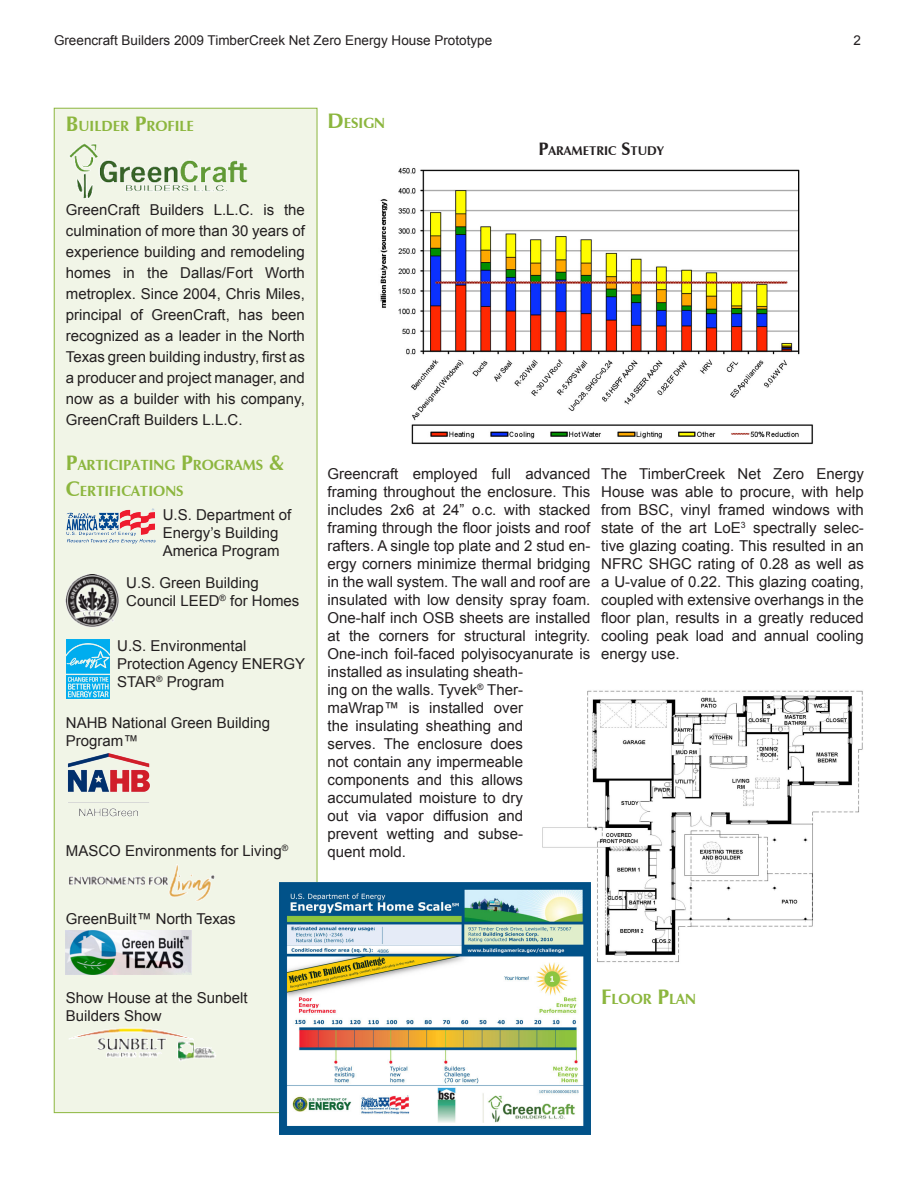
<style>
.page{position:relative;width:918px;height:1188px;background:#fff}
.page>*{position:absolute;margin:0;border:0;box-sizing:border-box;transform-origin:0 0}
.t1{font:15px/18px "Arial";color:#231f20}
.t2{font:700 14.7px/25.2px "Zapf Humanist 601 BT";color:#8cb63e}
.t3{font:13.5px "Arial";color:#231f20}
.t4{font:700 12.6px "Zapf Humanist 601 BT";color:#231f20}
.s1{font-size:21px}
.s2{font-size:18px}
</style>
<div class="page">
<div style="left:54px;top:108px;width:263px;height:1005px;background:#f1f5e7;border:1px solid #8cb63e"></div>
<img style="left:69px;top:143px;width:179px;height:56px">
<img style="left:66px;top:508px;width:90px;height:36px">
<img style="left:66px;top:575px;width:53px;height:52px">
<img style="left:66px;top:640px;width:44px;height:58px">
<img style="left:380px;top:167px;width:433px;height:277px">
<img style="left:542px;top:690px;width:321px;height:274px">
<img style="left:280px;top:882px;width:310px;height:252px">
<img style="left:68px;top:753px;width:82px;height:64px">
<img style="left:69px;top:864px;width:146px;height:37px">
<img style="left:66px;top:930px;width:125px;height:45px">
<img style="left:69px;top:1028px;width:147px;height:33px">
<p class="t3" style="left:54px;top:31px;width:440px">Greencraft Builders 2009 TimberCreek Net Zero Energy House Prototype</p>
<p class="t3" style="left:853px;top:31px;width:9px">2</p>
<p class="t2" style="left:66px;top:114px;width:130px"><span class="s1">B</span>UILDER <span class="s1">P</span>ROFILE</p>
<h5 class="t2" style="left:328px;top:111px;width:59px"><span class="s1">D</span>ESIGN</h5>
<h6 class="t4" style="left:538px;top:143px;width:127px"><span class="s2">P</span>ARAMETRIC <span class="s2">S</span>TUDY</h6>
<p class="t1" style="left:66px;top:199px;width:240px;line-height:21px;text-align:justify">GreenCraft Builders L.L.C. is the culmination of more than 30 years of experience building and remodeling homes in the Dallas/Fort Worth metroplex. Since 2004, Chris Miles, principal of GreenCraft, has been recognized as a leader in the North Texas green building industry, first as a producer and project manager, and now as a builder with his company, GreenCraft Builders L.L.C.</p>
<p class="t2" style="left:66px;top:453px;width:220px"><span class="s1">P</span>ARTICIPATING <span class="s1">P</span>ROGRAMS <span class="s1">&amp;<br>C</span>ERTIFICATIONS</p>
<p class="t1" style="left:163px;top:506px;width:130px">U.S. Department of<br>Energy’s Building<br>America Program</p>
<p class="t1" style="left:126px;top:574px;width:175px">U.S. Green Building<br>Council LEED<sup>®</sup> for Homes</p>
<p class="t1" style="left:117px;top:637px;width:189px">U.S. Environmental<br>Protection Agency ENERGY<br>STAR<sup>®</sup> Program</p>
<p class="t1" style="left:66px;top:714px;width:206px">NAHB National Green Building<br>Program™</p>
<p class="t1" style="left:66px;top:842px;width:224px">MASCO Environments for Living<sup>®</sup></p>
<p class="t1" style="left:66px;top:910px;width:171px">GreenBuilt™ North Texas</p>
<p class="t1" style="left:328px;top:465px;width:185px">Greencraft employed full</p>
<p class="t1" style="left:525px;top:465px;width:67px">advanced</p>
<p class="t1" style="left:328px;top:483px;width:264px;text-align:justify">framing throughout the enclosure. This includes 2x6 at 24” o.c. with stacked framing through the floor joists and roof rafters. A single top plate and 2 stud en&shy;ergy corners minimize thermal bridging in the wall system. The wall and roof are insulated with low density spray foam.<br>One-half inch OSB sheets are installed at the corners for structural integrity.<br>One-inch foil-faced polyisocyanurate is installed as insulating sheath-</p>
<p class="t1" style="left:328px;top:681px;width:197px;text-align:justify">ing on the walls. Tyvek<sup>®</sup> Ther&shy;maWrap™ is installed over the insulating sheathing and serves. The enclosure does not contain any impermeable components and this allows accumulated moisture to dry out via vapor diffusion and prevent wetting and subse&shy;quent mold.</p>
<p class="t1" style="left:601px;top:465px;width:264px;text-align:justify">The TimberCreek Net Zero Energy House was able to procure, with help from BSC, vinyl framed windows with state of the art LoE<sup>3</sup> spectrally selec&shy;tive glazing coating. This resulted in an NFRC SHGC rating of 0.28 as well as a U-value of 0.22. This glazing coating, coupled with extensive overhangs in the floor plan, results in a greatly reduced cooling peak load and annual cooling energy use.</p>
<p class="t1" style="left:66px;top:989px;width:183px">Show House at the Sunbelt<br>Builders Show</p>
<h5 class="t2" style="left:601px;top:986px;width:96px"><span class="s1">F</span>LOOR <span class="s1">P</span>LAN</h5>
</div>
